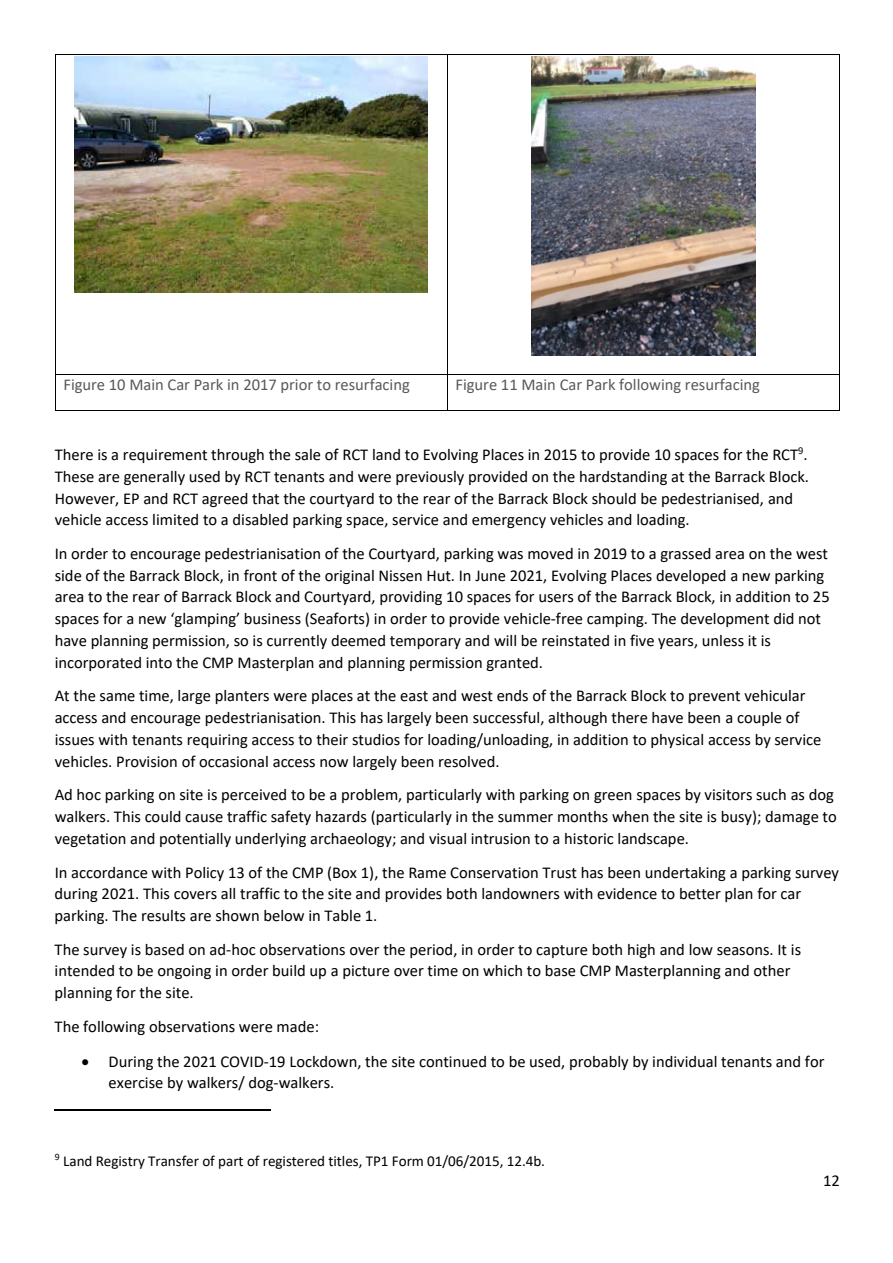
<style>
.page{position:relative;width:893px;height:1263px;background:#fff}
.page>*{position:absolute;margin:0;border:0;box-sizing:border-box;transform-origin:0 0}
.t1{font:16.5px/21.8px "Calibri";color:#000}
.t2{font:16.5px "Calibri";color:#595959}
.t3{font:15.15px "Calibri";letter-spacing:-.005em;color:#000}
</style>
<div class="page">
<hr style="left:55px;top:54px;width:392px;height:1px;background:#000">
<hr style="left:448px;top:54px;width:391px;height:1px;background:#000">
<hr style="left:55px;top:55px;width:1px;height:319px;background:#000">
<hr style="left:447px;top:55px;width:1px;height:319px;background:#000">
<hr style="left:839px;top:55px;width:1px;height:319px;background:#000">
<hr style="left:55px;top:374px;width:392px;height:1px;background:#000">
<hr style="left:448px;top:374px;width:391px;height:1px;background:#000">
<hr style="left:55px;top:374px;width:1px;height:36px;background:#000">
<hr style="left:55px;top:410px;width:392px;height:1px;background:#000">
<hr style="left:447px;top:374px;width:1px;height:36px;background:#000">
<hr style="left:448px;top:410px;width:391px;height:1px;background:#000">
<hr style="left:839px;top:374px;width:1px;height:36px;background:#000">
<hr style="left:55px;top:1109px;width:216px;height:1px;background:#000">
<img style="left:74px;top:57px;width:354px;height:236px">
<img style="left:532px;top:57px;width:223px;height:298px">
<p class="t2" style="left:63px;top:373px;width:348px">Figure 10 Main Car Park in 2017 prior to resurfacing</p>
<p class="t2" style="left:455px;top:373px;width:306px">Figure 11 Main Car Park following resurfacing</p>
<p class="t1" style="left:55px;top:443px;width:756px">There is a requirement through the sale of RCT land to Evolving Places in 2015 to provide 10 spaces for the RCT<sup>9</sup>.<br>These are generally used by RCT tenants and were previously provided on the hardstanding at the Barrack Block.<br>However, EP and RCT agreed that the courtyard to the rear of the Barrack Block should be pedestrianised, and vehicle access limited to a disabled parking space, service and emergency vehicles and loading.</p>
<p class="t1" style="left:55px;top:542px;width:776px">In order to encourage pedestrianisation of the Courtyard, parking was moved in 2019 to a grassed area on the west side of the Barrack Block, in front of the original Nissen Hut. In June 2021, Evolving Places developed a new parking area to the rear of Barrack Block and Courtyard, providing 10 spaces for users of the Barrack Block, in addition to 25 spaces for a new ‘glamping’ business (Seaforts) in order to provide vehicle-free camping. The development did not have planning permission, so is currently deemed temporary and will be reinstated in five years, unless it is incorporated into the CMP Masterplan and planning permission granted.</p>
<p class="t1" style="left:55px;top:684px;width:768px">At the same time, large planters were places at the east and west ends of the Barrack Block to prevent vehicular access and encourage pedestrianisation. This has largely been successful, although there have been a couple of issues with tenants requiring access to their studios for loading/unloading, in addition to physical access by service vehicles. Provision of occasional access now largely been resolved.</p>
<p class="t1" style="left:55px;top:783px;width:784px">Ad hoc parking on site is perceived to be a problem, particularly with parking on green spaces by visitors such as dog walkers. This could cause traffic safety hazards (particularly in the summer months when the site is busy); damage to vegetation and potentially underlying archaeology; and visual intrusion to a historic landscape.</p>
<p class="t1" style="left:55px;top:861px;width:786px">In accordance with Policy 13 of the CMP (Box 1), the Rame Conservation Trust has been undertaking a parking survey during 2021. This covers all traffic to the site and provides both landowners with evidence to better plan for car parking. The results are shown below in Table 1.</p>
<p class="t1" style="left:55px;top:938px;width:748px">The survey is based on ad-hoc observations over the period, in order to capture both high and low seasons. It is intended to be ongoing in order build up a picture over time on which to base CMP Masterplanning and other planning for the site.</p>
<p class="t1" style="left:55px;top:1015px;width:266px">The following observations were made:</p>
<p class="t1" style="left:109px;top:1050px;width:717px;text-indent:-27px">• During the 2021 COVID-19 Lockdown, the site continued to be used, probably by individual tenants and for exercise by walkers/ dog-walkers.</p>
<p class="t3" style="left:55px;top:1150px;width:492px"><sup>9</sup> Land Registry Transfer of part of registered titles, TP1 Form 01/06/2015, 12.4b.</p>
<p class="t1" style="left:823px;top:1169px;width:18px">12</p>
</div>
